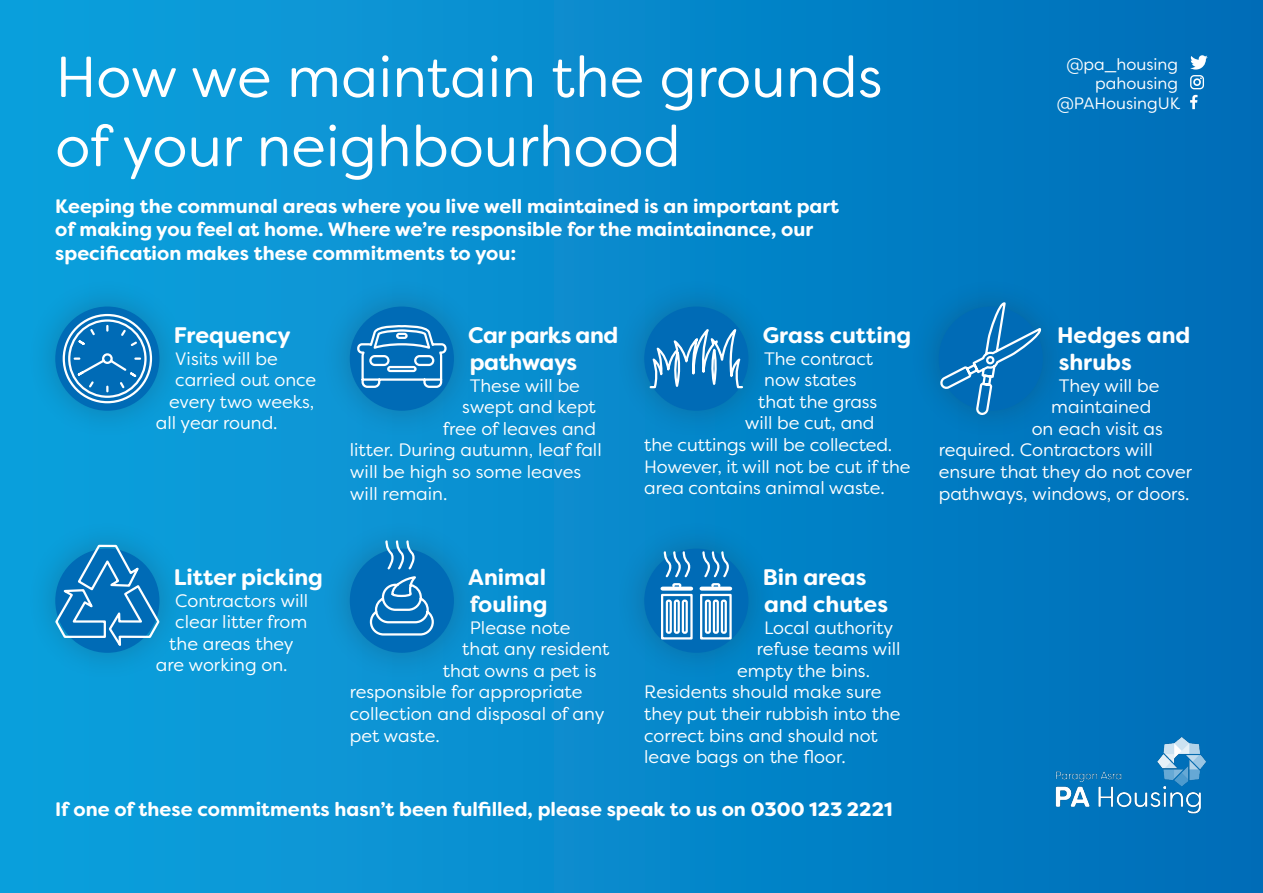
<style>
.page{position:relative;width:1263px;height:893px;background:#fff}
.page>*{position:absolute;margin:0;border:0;box-sizing:border-box;transform-origin:0 0}
.t1{font:57.75px/69.3px "Filson Soft";color:#fff}
.t2{font:700 22.5px/27px "Filson Soft";color:#fff}
.t3{font:700 22.5px/27px "Filson Soft";letter-spacing:-.02em;color:#fff}
.t4{font:700 19.5px/23.4px "Filson Soft";color:#fff}
.t5{font:18px "Filson Soft";color:#fff}
.t6{font:16.5px "Filson Soft";color:#fff}
.s1{font-weight:900}
</style>
<div class="page">
<div style="left:0;top:0;width:1263px;height:893px;background:linear-gradient(to right,#0ea3df,#006eb8)"></div>
<div style="left:26px;top:519px;width:163px;height:163px;background:#0a9cd9"></div>
<div style="left:320px;top:277px;width:163px;height:163px;background:#231f20;opacity:.25"></div>
<div style="left:350px;top:307px;width:104px;height:104px;background:#006bb6;border-radius:50%"></div>
<div style="left:615px;top:277px;width:163px;height:163px;background:#231f20;opacity:.25"></div>
<div style="left:644px;top:307px;width:104px;height:104px;background:#006bb6;border-radius:50%"></div>
<div style="left:909px;top:277px;width:163px;height:163px;background:#0077be"></div>
<div style="left:320px;top:519px;width:163px;height:163px;background:#231f20;opacity:.25"></div>
<div style="left:350px;top:549px;width:104px;height:104px;background:#006bb6;border-radius:50%"></div>
<div style="left:615px;top:519px;width:163px;height:163px;background:#231f20;opacity:.25"></div>
<div style="left:644px;top:549px;width:104px;height:104px;background:#006bb6;border-radius:50%"></div>
<div style="left:26px;top:277px;width:163px;height:163px;background:#231f20;opacity:.25"></div>
<svg style="left:55px;top:307px;width:104px;height:104px;background:#1f7dbf"></svg>
<svg style="left:356px;top:325px;width:92px;height:64px"></svg>
<div style="left:63px;top:314px;width:89px;height:89px;border:2px solid #fff;border-radius:50%"></div>
<div style="left:68px;top:319px;width:79px;height:79px;border:2px solid #fff;border-radius:50%"></div>
<svg style="left:72px;top:324px;width:70px;height:70px;background:#2480c0"></svg>
<img style="left:1054px;top:737px;width:154px;height:79px">
<svg style="left:1190px;top:55px;width:18px;height:15px"></svg>
<div style="left:1190px;top:75px;width:14px;height:14px;border:1px solid #fff;border-radius:3px"></div>
<div style="left:1193px;top:78px;width:8px;height:8px;border:2px solid #fff;border-radius:50%"></div>
<svg style="left:1190px;top:95px;width:7px;height:14px"></svg>
<svg style="left:648px;top:330px;width:96px;height:99px"></svg>
<svg style="left:939px;top:301px;width:103px;height:115px"></svg>
<svg style="left:53px;top:543px;width:108px;height:110px"></svg>
<svg style="left:369px;top:539px;width:66px;height:97px"></svg>
<div style="left:661px;top:594px;width:32px;height:45px;border:2px solid #fff"></div>
<div style="left:666px;top:600px;width:6px;height:34px;border:2px solid #fff;border-radius:2px"></div>
<div style="left:674px;top:600px;width:6px;height:34px;border:2px solid #fff;border-radius:2px"></div>
<div style="left:682px;top:600px;width:6px;height:34px;border:2px solid #fff;border-radius:2px"></div>
<div style="left:700px;top:594px;width:32px;height:45px;border:2px solid #fff"></div>
<div style="left:705px;top:600px;width:6px;height:34px;border:2px solid #fff;border-radius:2px"></div>
<div style="left:713px;top:600px;width:6px;height:34px;border:2px solid #fff;border-radius:2px"></div>
<div style="left:721px;top:600px;width:6px;height:34px;border:2px solid #fff;border-radius:2px"></div>
<svg style="left:659px;top:550px;width:75px;height:41px"></svg>
<p class="t1" style="left:55px;top:42px;width:829px">How we maintain the grounds of your neighbourhood</p>
<p class="t4" style="left:55px;top:195px;width:785px">Keeping the communal areas where you live well maintained is an important part of making you feel at home. Where we’re responsible for the maintainance, our specification makes these commitments to you:</p>
<p class="t2" style="left:174px;top:322px;width:119px">Frequency</p>
<p class="t5" style="left:175px;top:347px;width:104px">Visits will be</p>
<p class="t5" style="left:175px;top:368px;width:142px">carried out once</p>
<p class="t5" style="left:169px;top:390px;width:147px">every two weeks,</p>
<p class="t5" style="left:156px;top:412px;width:123px">all year round.</p>
<p class="t2" style="left:174px;top:564px;width:151px">Litter picking</p>
<p class="t5" style="left:175px;top:589px;width:135px">Contractors will</p>
<p class="t5" style="left:175px;top:611px;width:134px">clear litter from</p>
<p class="t5" style="left:169px;top:632px;width:126px">the areas they</p>
<p class="t5" style="left:156px;top:654px;width:133px">are working on.</p>
<p class="t3" style="left:468px;top:322px;width:152px">Car parks and pathways</p>
<p class="t5" style="left:470px;top:374px;width:112px">These will be</p>
<p class="t5" style="left:462px;top:395px;width:135px">swept and kept</p>
<p class="t5" style="left:443px;top:417px;width:155px">free of leaves and</p>
<p class="t5" style="left:350px;top:439px;width:253px">litter. During autumn, leaf fall</p>
<p class="t5" style="left:350px;top:460px;width:233px">will be high so some leaves</p>
<p class="t5" style="left:350px;top:482px;width:99px">will remain.</p>
<p class="t2" style="left:468px;top:564px;width:81px">Animal fouling</p>
<p class="t5" style="left:470px;top:616px;width:102px">Please note</p>
<p class="t5" style="left:462px;top:638px;width:149px">that any resident</p>
<p class="t5" style="left:443px;top:659px;width:155px">that owns a pet is</p>
<p class="t5" style="left:350px;top:681px;width:234px">responsible for appropriate</p>
<p class="t5" style="left:350px;top:702px;width:256px">collection and disposal of any</p>
<p class="t5" style="left:350px;top:724px;width:92px">pet waste.</p>
<p class="t2" style="left:763px;top:322px;width:150px">Grass cutting</p>
<p class="t5" style="left:764px;top:347px;width:110px">The contract</p>
<p class="t5" style="left:764px;top:368px;width:94px">now states</p>
<p class="t5" style="left:758px;top:390px;width:121px">that the grass</p>
<p class="t5" style="left:745px;top:412px;width:131px">will be cut, and</p>
<p class="t5" style="left:644px;top:433px;width:250px">the cuttings will be collected.</p>
<p class="t5" style="left:644px;top:455px;width:268px">However, it will not be cut if the</p>
<p class="t5" style="left:644px;top:476px;width:242px">area contains animal waste.</p>
<p class="t2" style="left:763px;top:564px;width:127px">Bin areas and chutes</p>
<p class="t5" style="left:764px;top:616px;width:131px">Local authority</p>
<p class="t5" style="left:757px;top:638px;width:145px">refuse teams will</p>
<p class="t5" style="left:737px;top:659px;width:134px">empty the bins.</p>
<p class="t5" style="left:644px;top:681px;width:239px">Residents should make sure</p>
<p class="t5" style="left:644px;top:702px;width:258px">they put their rubbish into the</p>
<p class="t5" style="left:644px;top:724px;width:235px">correct bins and should not</p>
<p class="t5" style="left:644px;top:746px;width:203px">leave bags on the floor.</p>
<p class="t4" style="left:55px;top:798px;width:839px">If one of these commitments hasn’t been fulfilled, please speak to us on <span class="s1">0300 123 2221</span></p>
<p class="t6" style="left:1066px;top:53px;width:113px">@pa_housing</p>
<p class="t6" style="left:1095px;top:73px;width:84px">pahousing</p>
<p class="t6" style="left:1057px;top:93px;width:125px">@PAHousingUK</p>
<p class="t2" style="left:1057px;top:322px;width:135px">Hedges and shrubs</p>
<p class="t5" style="left:1059px;top:374px;width:102px">They will be</p>
<p class="t5" style="left:1051px;top:395px;width:102px">maintained</p>
<p class="t5" style="left:1032px;top:417px;width:133px">on each visit as</p>
<p class="t5" style="left:939px;top:439px;width:216px">required. Contractors will</p>
<p class="t5" style="left:939px;top:460px;width:255px">ensure that they do not cover</p>
<p class="t5" style="left:939px;top:482px;width:252px">pathways, windows, or doors.</p>
</div>
